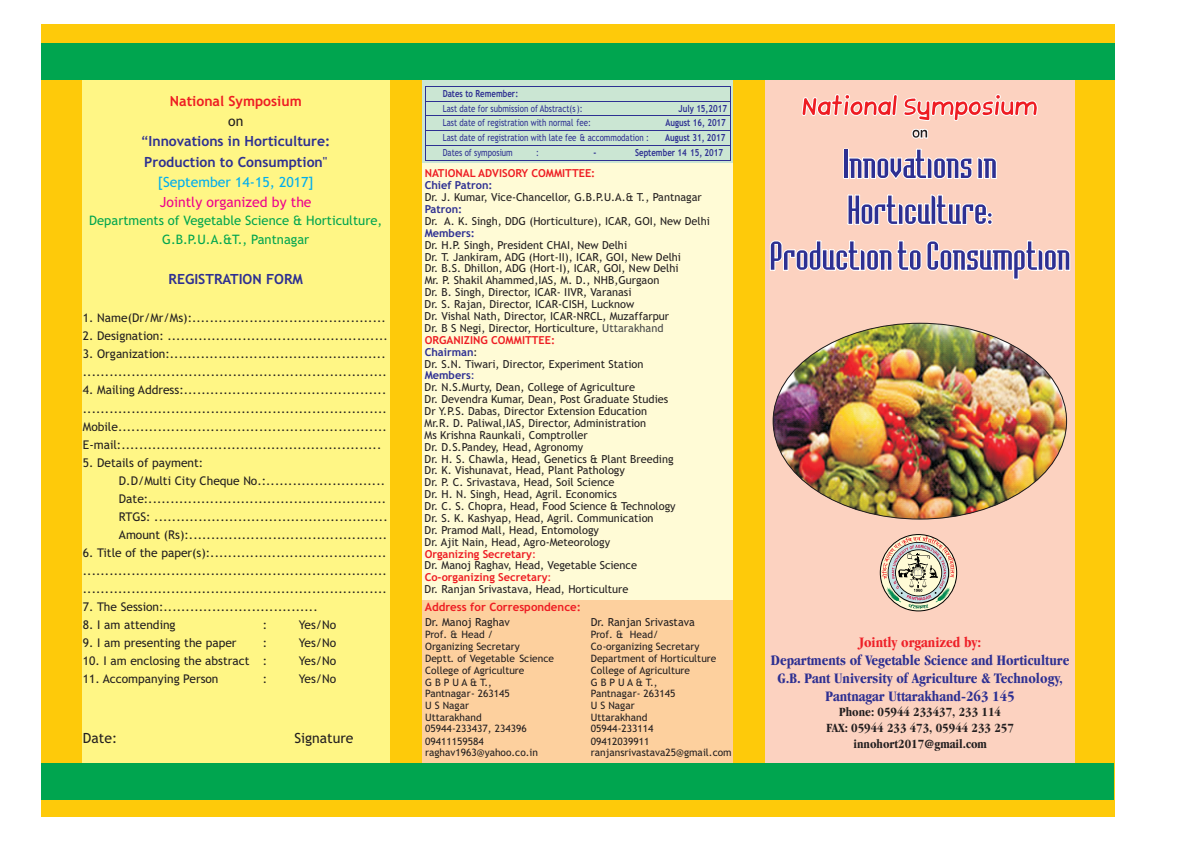
<style>
.page{position:relative;width:1191px;height:842px;background:#fff}
.page>*{position:absolute;margin:0;border:0;box-sizing:border-box;transform-origin:0 0}
.t1{font:700 condensed 15px/18px "Garamond";color:#2e3092;text-align:center}
.t2{font:700 condensed 15px "Garamond";color:#ee2028}
.t3{font:700 14px/20px "Trebuchet MS";color:#2e3092}
.t4{font:14px "Trebuchet MS";color:#00aeef}
.t5{font:14px "Trebuchet MS";color:#ed028c}
.t6{font:700 14px "Trebuchet MS";color:#ee1d23}
.t7{font:14px "Trebuchet MS";color:#231f20}
.t8{font:700 condensed 13px/15.6px "Garamond";color:#231f20;text-align:center}
.t9{font:13px/18.6px "Trebuchet MS";color:#00a54f;text-align:center}
.t10{font:12px/18px "Trebuchet MS";color:#231f20}
.t11{font:700 11.5px "Trebuchet MS";color:#ee1d23}
.t12{font:11px/11.9px "Trebuchet MS";color:#231f20}
.t13{font:700 11px/23.8px "Trebuchet MS";color:#ee1d23}
.t14{font:700 11px/23.8px "Trebuchet MS";color:#2e3092}
.t15{font:10.2px/11.8px "Trebuchet MS";color:#231f20}
.t16{font:9.7px "Trebuchet MS";color:#2e3092;scale:.81 1}
.t17{font:700 9.7px "Trebuchet MS";color:#2e3092;scale:.81 1}
.s1{font-weight:400}
.s2{color:#464748}
.s3{font-weight:400;color:#231f20}
</style>
<div class="page">
<div style="left:41px;top:25px;width:1073px;height:792px;background:#feca0a"></div>
<div style="left:765px;top:43px;width:309px;height:756px;background:#fcd2c0"></div>
<div style="left:422px;top:43px;width:311px;height:756px;background:#cbe6d3"></div>
<div style="left:422px;top:600px;width:311px;height:199px;background:#fdd09e"></div>
<div style="left:422px;top:163px;width:311px;height:437px;background:#fffbd6"></div>
<div style="left:82px;top:43px;width:307px;height:756px;background:#fff685"></div>
<svg style="left:801px;top:94px;width:96px;height:22px"></svg>
<svg style="left:903px;top:94px;width:134px;height:27px"></svg>
<svg style="left:911px;top:129px;width:17px;height:10px"></svg>
<svg style="left:843px;top:149px;width:153px;height:30px"></svg>
<svg style="left:847px;top:195px;width:145px;height:30px"></svg>
<svg style="left:770px;top:240px;width:300px;height:40px"></svg>
<svg style="left:881px;top:536px;width:73px;height:73px"></svg>
<img style="left:773px;top:323px;width:293px;height:196px;border-radius:50%">
<div style="left:41px;top:763px;width:1073px;height:36px;background:#00a54f"></div>
<div style="left:41px;top:43px;width:1073px;height:36px;background:#00a54f"></div>
<hr style="left:425px;top:130px;width:305px;height:1px;background:#2e3092">
<hr style="left:425px;top:145px;width:305px;height:1px;background:#2e3092">
<hr style="left:425px;top:160px;width:305px;height:1px;background:#2e3092">
<hr style="left:425px;top:86px;width:305px;height:1px;background:#2e3092">
<hr style="left:425px;top:101px;width:305px;height:1px;background:#2e3092">
<hr style="left:425px;top:115px;width:305px;height:1px;background:#2e3092">
<svg style="left:425px;top:87px;width:1px;height:73px"></svg>
<svg style="left:730px;top:86px;width:1px;height:75px"></svg>
<p class="t6" style="left:170px;top:96px;width:133px">National Symposium</p>
<p class="t7" style="left:228px;top:116px;width:17px">on</p>
<p class="t3" style="left:141px;top:133px;width:191px"><span class="s1">“</span>Innovations in Horticulture:<br>Production to Consumption<span class="s1">"</span></p>
<p class="t4" style="left:158px;top:176px;width:157px">[September 14-15, 2017]</p>
<p class="t5" style="left:160px;top:196px;width:153px">Jointly organized by the</p>
<p class="t9" style="left:89px;top:212px;width:294px">Departments of Vegetable Science &amp; Horticulture,<br>G.B.P.U.A.&amp;T., Pantnagar</p>
<p class="t3" style="left:168px;top:270px;width:136px">REGISTRATION FORM</p>
<p class="t10" style="left:83px;top:310px;width:304px">1. Name(Dr/Mr/Ms):............................................</p>
<p class="t10" style="left:83px;top:328px;width:306px">2. Designation: ..................................................</p>
<p class="t10" style="left:83px;top:346px;width:305px">3. Organization:................................................. .....................................................................</p>
<p class="t10" style="left:83px;top:381px;width:305px;text-align:justify">4. Mailing Address:.............................................. .....................................................................<br>Mobile.............................................................<br>E-mail:...........................................................</p>
<p class="t10" style="left:119px;top:454px;width:270px;text-indent:-36px">5. Details of payment:<br>D.D/Multi City Cheque No.:...........................<br>Date:......................................................<br>RTGS: .....................................................<br>Amount (Rs):.............................................</p>
<p class="t10" style="left:83px;top:544px;width:305px;line-height:18.4px;text-align:justify">6. Title of the paper(s):........................................ ..................................................................... .....................................................................</p>
<p class="t10" style="left:83px;top:599px;width:236px">7. The Session:...................................</p>
<p class="t10" style="left:83px;top:617px;width:94px">8. I am attending</p>
<p class="t10" style="left:263px;top:617px;width:6px">:</p>
<p class="t10" style="left:299px;top:617px;width:39px">Yes/No</p>
<p class="t10" style="left:83px;top:635px;width:155px">9. I am presenting the paper</p>
<p class="t10" style="left:263px;top:635px;width:6px">:</p>
<p class="t10" style="left:299px;top:635px;width:39px">Yes/No</p>
<p class="t10" style="left:83px;top:653px;width:186px">10. I am enclosing the abstract :</p>
<p class="t10" style="left:299px;top:653px;width:39px">Yes/No</p>
<p class="t10" style="left:83px;top:671px;width:137px">11. Accompanying Person</p>
<p class="t10" style="left:263px;top:671px;width:6px">:</p>
<p class="t10" style="left:299px;top:671px;width:39px">Yes/No</p>
<p class="t7" style="left:83px;top:733px;width:36px">Date:</p>
<p class="t7" style="left:294px;top:733px;width:61px">Signature</p>
<p class="t17" style="left:443px;top:90px;width:95px">Dates to Remember:</p>
<p class="t16" style="left:443px;top:104px;width:174px">Last date for submission of Abstract(s ):</p>
<p class="t17" style="left:678px;top:104px;width:61px">July 15,2017</p>
<p class="t16" style="left:443px;top:119px;width:185px">Last date of registration with normal fee:</p>
<p class="t17" style="left:665px;top:119px;width:76px">August 16, 2017</p>
<p class="t16" style="left:443px;top:134px;width:256px">Last date of registration with late fee &amp; accommodation :</p>
<p class="t17" style="left:665px;top:134px;width:76px">August 31, 2017</p>
<p class="t16" style="left:443px;top:149px;width:88px">Dates of symposium</p>
<p class="t16" style="left:536px;top:149px;width:5px">:</p>
<p class="t17" style="left:593px;top:149px;width:5px">-</p>
<p class="t17" style="left:635px;top:149px;width:110px">September 14 15, 2017</p>
<p class="t13" style="left:425px;top:163px;width:172px">NATIONAL ADVISORY COMMITTEE:</p>
<p class="t14" style="left:425px;top:174px;width:69px">Chief Patron:<br>Patron:<br>Members:</p>
<p class="t12" style="left:425px;top:186px;width:287px;line-height:23.8px">Dr. J. Kumar, Vice-Chancellor, G.B.P.U.A.&amp; T., Pantnagar<br>Dr. A. K. Singh, DDG (Horticulture), ICAR, GOI, New Delhi<br>Dr. H.P. Singh, President CHAI, New Delhi</p>
<p class="t12" style="left:425px;top:252px;width:258px">Dr. T. Jankiram, ADG (Hort-II), ICAR, GOI, New Delhi Dr. B.S. Dhillon, ADG (Hort-I), ICAR, GOI, New Delhi Mr. P. Shakil Ahammed,IAS, M. D., NHB,Gurgaon<br>Dr. B. Singh, Director, ICAR- IIVR, Varanasi<br>Dr. S. Rajan, Director, ICAR-CISH, Lucknow<br>Dr. Vishal Nath, Director, ICAR-NRCL, Muzaffarpur Dr. B S Negi, Director, Horticulture, <span class="s2">Uttarakhand</span></p>
<p class="t12" style="left:425px;top:353px;width:220px;line-height:23.8px">Dr. S.N. Tiwari, Director, Experiment Station<br>Dr. N.S.Murty, Dean, College of Agriculture</p>
<p class="t12" style="left:424px;top:394px;width:252px">Dr. Devendra Kumar, Dean, Post Graduate Studies Dr Y.P.S. Dabas, Director Extension Education<br>Mr.R. D. Paliwal,IAS, Director, Administration<br>Ms Krishna Raunkali, Comptroller<br>Dr. D.S.Pandey, Head, Agronomy<br>Dr. H. S. Chawla, Head, Genetics &amp; Plant Breeding Dr. K. Vishunavat, Head, Plant Pathology<br>Dr. P. C. Srivastava, Head, Soil Science<br>Dr. H. N. Singh, Head, Agril. Economics<br>Dr. C. S. Chopra, Head, Food Science &amp; Technology Dr. S. K. Kashyap, Head, Agril. Communication<br>Dr. Pramod Mall, Head, Entomology<br>Dr. Ajit Nain, Head, Agro-Meteorology</p>
<p class="t12" style="left:424px;top:555px;width:214px;line-height:23.8px">Dr. Manoj Raghav, Head, Vegetable Science<br>Dr. Ranjan Srivastava, Head, Horticulture</p>
<p class="t12" style="left:425px;top:617px;width:86px">Dr. Manoj Raghav</p>
<p class="t15" style="left:425px;top:629px;width:130px">Prof. &amp; Head /<br>Organizing Secretary<br>Deptt. of Vegetable Science<br>College of Agriculture<br>G B P U A &amp; T.,<br>Pantnagar- 263145<br>U S Nagar<br>Uttarakhand<br>05944-233437, 234396</p>
<p class="t15" style="left:425px;top:737px;width:114px;line-height:11px">09411159584 raghav1963@yahoo.co.in</p>
<p class="t13" style="left:425px;top:329px;width:132px">ORGANIZING COMMITTEE:</p>
<p class="t14" style="left:425px;top:341px;width:54px">Chairman<span class="s3">:<br></span>Members<span class="s1">:</span></p>
<p class="t13" style="left:425px;top:543px;width:128px">Organizing Secretary<span class="s1">:<br></span>Co-organizing Secretary<span class="s1">:</span></p>
<p class="t11" style="left:425px;top:603px;width:158px">Address for Correspondence:</p>
<p class="t12" style="left:591px;top:617px;width:106px">Dr. Ranjan Srivastava</p>
<p class="t15" style="left:591px;top:629px;width:127px">Prof. &amp; Head/<br>Co-organizing Secretary<br>Department of Horticulture<br>College of Agriculture<br>G B P U A &amp; T.,<br>Pantnagar- 263145<br>U S Nagar<br>Uttarakhand<br>05944-233114</p>
<p class="t15" style="left:591px;top:737px;width:142px;line-height:11px">09412039911 ranjansrivastava25@gmail.com</p>
<p class="t2" style="left:859px;top:635px;width:124px">Jointly organized by:</p>
<p class="t1" style="left:771px;top:652px;width:300px">Departments of Vegetable Science and Horticulture<br>G.B. Pant University of Agriculture &amp; Technology,<br>Pantnagar Uttarakhand-263 145</p>
<p class="t8" style="left:826px;top:705px;width:189px">Phone: 05944 233437, 233 114<br>FAX: 05944 233 473, 05944 233 257 innohort2017@gmail.com</p>
</div>
